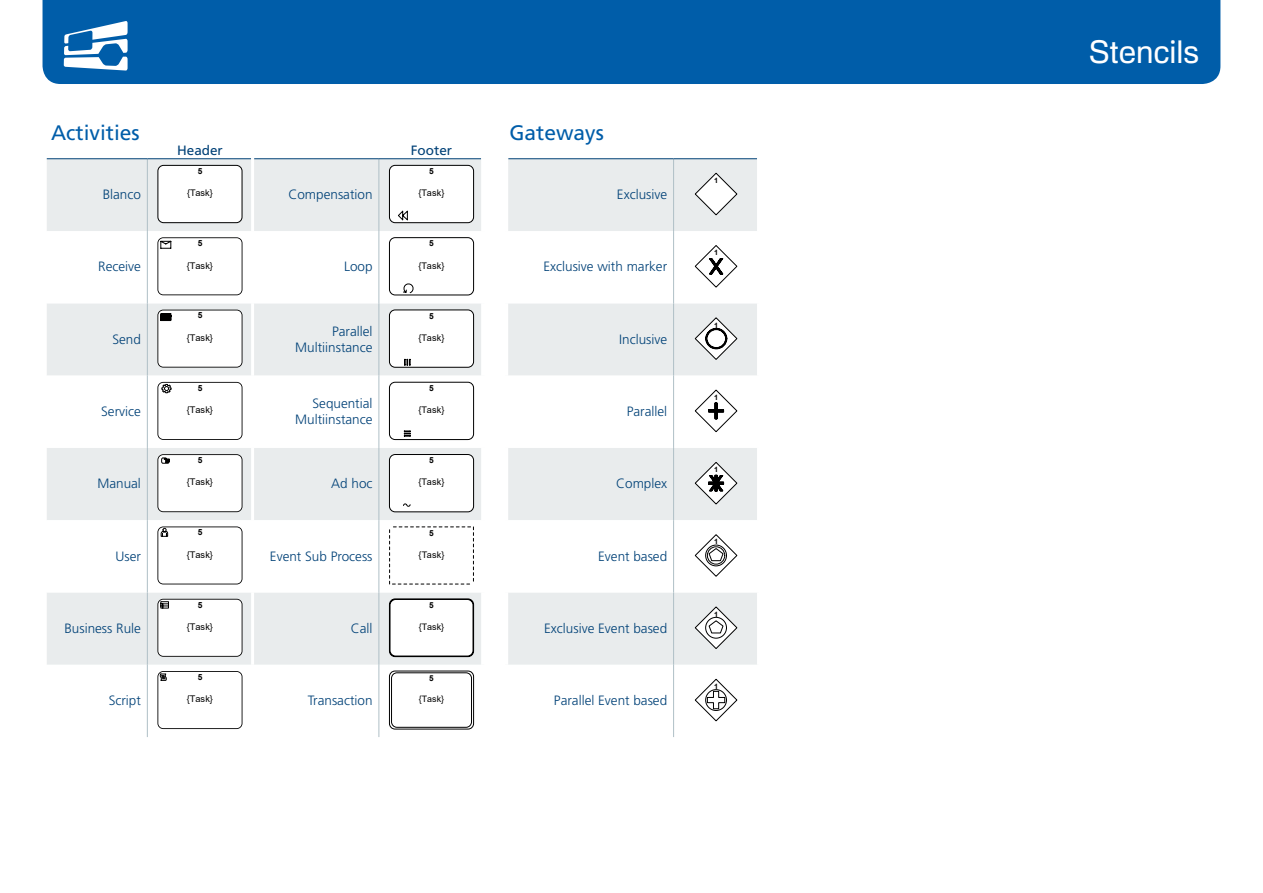
<style>
.page{position:relative;width:1263px;height:893px;background:#fff}
.page>*{position:absolute;margin:0;border:0;box-sizing:border-box;transform-origin:0 0}
.t1{font:31.5px "Foobar Pro";color:#fff}
.t2{font:21px "Frutiger LT Pro";color:#005da9}
.t3{font:300 13.5px/16.2px "Frutiger LT Pro";color:#004177;text-align:right}
.t4{font:13.5px "Frutiger LT Pro";color:#004177}
.t5{font:9.15px "Arial";color:#000}
.t6{font:9px "Arial";color:#000}
.t7{font:8.85px "Arial";color:#000}
.t8{font:700 8.4px "Arial";color:#000}
.t9{font:700 8.25px "Arial";color:#000}
.t10{font:700 8.1px "Arial";color:#000}
.t11{font:700 7.35px "Arial";color:#000}
</style>
<div class="page">
<div style="left:47px;top:159px;width:710px;height:72px;background:#e9eced"></div>
<svg style="left:47px;top:231px;width:710px;height:506px"></svg>
<hr style="left:147px;top:159px;width:1px;height:72px;background:#afbfc6">
<hr style="left:378px;top:159px;width:1px;height:72px;background:#afbfc6">
<hr style="left:673px;top:159px;width:1px;height:72px;background:#afbfc6">
<hr style="left:147px;top:231px;width:1px;height:72px;background:#afbfc6">
<hr style="left:378px;top:231px;width:1px;height:72px;background:#afbfc6">
<hr style="left:673px;top:231px;width:1px;height:72px;background:#afbfc6">
<hr style="left:147px;top:303px;width:1px;height:73px;background:#afbfc6">
<hr style="left:378px;top:303px;width:1px;height:73px;background:#afbfc6">
<hr style="left:673px;top:303px;width:1px;height:73px;background:#afbfc6">
<hr style="left:147px;top:376px;width:1px;height:72px;background:#afbfc6">
<hr style="left:378px;top:376px;width:1px;height:72px;background:#afbfc6">
<hr style="left:673px;top:376px;width:1px;height:72px;background:#afbfc6">
<hr style="left:147px;top:448px;width:1px;height:72px;background:#afbfc6">
<hr style="left:378px;top:448px;width:1px;height:72px;background:#afbfc6">
<hr style="left:673px;top:448px;width:1px;height:72px;background:#afbfc6">
<hr style="left:147px;top:520px;width:1px;height:72px;background:#afbfc6">
<hr style="left:378px;top:520px;width:1px;height:72px;background:#afbfc6">
<hr style="left:673px;top:520px;width:1px;height:72px;background:#afbfc6">
<hr style="left:147px;top:592px;width:1px;height:73px;background:#afbfc6">
<hr style="left:378px;top:592px;width:1px;height:73px;background:#afbfc6">
<hr style="left:673px;top:592px;width:1px;height:73px;background:#afbfc6">
<hr style="left:147px;top:665px;width:1px;height:72px;background:#afbfc6">
<hr style="left:378px;top:665px;width:1px;height:72px;background:#afbfc6">
<hr style="left:673px;top:665px;width:1px;height:72px;background:#afbfc6">
<hr style="left:47px;top:158px;width:100px;height:1px;background:#004177">
<hr style="left:147px;top:158px;width:104px;height:1px;background:#004177">
<hr style="left:254px;top:158px;width:125px;height:1px;background:#004177">
<hr style="left:379px;top:158px;width:102px;height:1px;background:#004177">
<hr style="left:508px;top:158px;width:166px;height:1px;background:#004177">
<hr style="left:674px;top:158px;width:83px;height:1px;background:#004177">
<hr style="left:251px;top:159px;width:3px;height:72px;background:#fff">
<hr style="left:251px;top:231px;width:3px;height:72px;background:#fff">
<hr style="left:251px;top:303px;width:3px;height:73px;background:#fff">
<hr style="left:251px;top:376px;width:3px;height:72px;background:#fff">
<hr style="left:251px;top:448px;width:3px;height:72px;background:#fff">
<hr style="left:251px;top:520px;width:3px;height:72px;background:#fff">
<hr style="left:251px;top:592px;width:3px;height:73px;background:#fff">
<hr style="left:251px;top:665px;width:3px;height:72px;background:#fff">
<div style="left:481px;top:159px;width:6px;height:72px;background:#fff"></div>
<div style="left:502px;top:159px;width:6px;height:72px;background:#fff"></div>
<div style="left:481px;top:231px;width:6px;height:72px;background:#fff"></div>
<div style="left:502px;top:231px;width:6px;height:72px;background:#fff"></div>
<div style="left:481px;top:303px;width:6px;height:73px;background:#fff"></div>
<div style="left:502px;top:303px;width:6px;height:73px;background:#fff"></div>
<div style="left:481px;top:376px;width:6px;height:72px;background:#fff"></div>
<div style="left:502px;top:376px;width:6px;height:72px;background:#fff"></div>
<div style="left:481px;top:448px;width:6px;height:72px;background:#fff"></div>
<div style="left:502px;top:448px;width:6px;height:72px;background:#fff"></div>
<div style="left:481px;top:520px;width:6px;height:72px;background:#fff"></div>
<div style="left:502px;top:520px;width:6px;height:72px;background:#fff"></div>
<div style="left:481px;top:592px;width:6px;height:73px;background:#fff"></div>
<div style="left:502px;top:592px;width:6px;height:73px;background:#fff"></div>
<div style="left:481px;top:665px;width:6px;height:72px;background:#fff"></div>
<div style="left:502px;top:665px;width:6px;height:72px;background:#fff"></div>
<div style="left:158px;top:165px;width:84px;height:58px;background:#fff;border-radius:6px"></div>
<div style="left:157px;top:165px;width:85px;height:58px;border:1px solid #000;border-radius:6px"></div>
<svg style="left:388px;top:164px;width:86px;height:60px"></svg>
<svg style="left:694px;top:172px;width:44px;height:44px"></svg>
<svg style="left:157px;top:237px;width:85px;height:58px"></svg>
<svg style="left:388px;top:237px;width:86px;height:59px"></svg>
<svg style="left:694px;top:244px;width:44px;height:44px"></svg>
<svg style="left:141px;top:310px;width:101px;height:58px"></svg>
<svg style="left:388px;top:309px;width:86px;height:59px"></svg>
<svg style="left:694px;top:316px;width:44px;height:45px"></svg>
<svg style="left:157px;top:382px;width:85px;height:58px"></svg>
<svg style="left:388px;top:381px;width:86px;height:59px"></svg>
<svg style="left:694px;top:389px;width:44px;height:44px"></svg>
<svg style="left:157px;top:454px;width:85px;height:58px"></svg>
<div style="left:389px;top:454px;width:85px;height:58px;background:#fff;border-radius:6px"></div>
<div style="left:389px;top:454px;width:85px;height:58px;border:1px solid #000;border-radius:6px"></div>
<svg style="left:403px;top:503px;width:8px;height:4px"></svg>
<svg style="left:694px;top:461px;width:44px;height:44px"></svg>
<svg style="left:157px;top:526px;width:85px;height:58px"></svg>
<svg style="left:389px;top:526px;width:85px;height:59px"></svg>
<svg style="left:694px;top:533px;width:44px;height:45px"></svg>
<svg style="left:157px;top:599px;width:85px;height:58px"></svg>
<svg style="left:388px;top:598px;width:86px;height:59px"></svg>
<svg style="left:694px;top:606px;width:44px;height:44px"></svg>
<svg style="left:157px;top:671px;width:85px;height:58px"></svg>
<svg style="left:388px;top:670px;width:86px;height:60px"></svg>
<svg style="left:694px;top:678px;width:44px;height:44px"></svg>
<div style="left:43px;top:0;width:1177px;height:84px;background:#005da9"></div>
<svg style="left:64px;top:21px;width:64px;height:50px"></svg>
<h2 class="t2" style="left:51px;top:121px;width:90px">Activities</h2>
<p class="t4" style="left:177px;top:142px;width:47px">Header</p>
<p class="t4" style="left:411px;top:142px;width:43px">Footer</p>
<p class="t8" style="left:198px;top:165px;width:6px">5</p>
<p class="t8" style="left:429px;top:165px;width:6px">5</p>
<p class="t3" style="left:103px;top:186px;width:40px">Blanco</p>
<p class="t5" style="left:187px;top:187px;width:27px">{Task}</p>
<p class="t3" style="left:288px;top:186px;width:86px">Compensation</p>
<p class="t5" style="left:419px;top:187px;width:27px">{Task}</p>
<p class="t8" style="left:198px;top:237px;width:6px">5</p>
<p class="t8" style="left:429px;top:237px;width:6px">5</p>
<p class="t3" style="left:98px;top:259px;width:44px">Receive</p>
<p class="t5" style="left:187px;top:259px;width:28px">{Task}</p>
<p class="t3" style="left:344px;top:259px;width:30px">Loop</p>
<p class="t5" style="left:419px;top:259px;width:27px">{Task}</p>
<p class="t8" style="left:198px;top:310px;width:6px">5</p>
<p class="t8" style="left:429px;top:310px;width:6px">5</p>
<p class="t3" style="left:112px;top:331px;width:30px">Send</p>
<p class="t5" style="left:187px;top:331px;width:28px">{Task}</p>
<p class="t3" style="left:295px;top:323px;width:79px">Parallel<br>Multiinstance</p>
<p class="t5" style="left:419px;top:331px;width:27px">{Task}</p>
<p class="t8" style="left:198px;top:382px;width:6px">5</p>
<p class="t8" style="left:429px;top:382px;width:6px">5</p>
<p class="t3" style="left:101px;top:403px;width:41px">Service</p>
<p class="t5" style="left:187px;top:404px;width:28px">{Task}</p>
<p class="t3" style="left:295px;top:395px;width:79px">Sequential<br>Multiinstance</p>
<p class="t5" style="left:419px;top:404px;width:27px">{Task}</p>
<p class="t8" style="left:198px;top:454px;width:6px">5</p>
<p class="t8" style="left:429px;top:454px;width:6px">5</p>
<p class="t3" style="left:97px;top:476px;width:45px">Manual</p>
<p class="t5" style="left:187px;top:476px;width:28px">{Task}</p>
<p class="t3" style="left:331px;top:476px;width:43px">Ad hoc</p>
<p class="t5" style="left:419px;top:476px;width:27px">{Task}</p>
<p class="t8" style="left:198px;top:526px;width:6px">5</p>
<p class="t9" style="left:429px;top:527px;width:6px">5</p>
<p class="t3" style="left:115px;top:548px;width:27px">User</p>
<p class="t5" style="left:187px;top:548px;width:28px">{Task}</p>
<p class="t3" style="left:270px;top:548px;width:104px">Event Sub Process</p>
<p class="t5" style="left:419px;top:548px;width:27px">{Task}</p>
<p class="t8" style="left:198px;top:599px;width:6px">5</p>
<p class="t9" style="left:429px;top:599px;width:6px">5</p>
<p class="t3" style="left:64px;top:620px;width:78px">Business Rule</p>
<p class="t5" style="left:187px;top:620px;width:28px">{Task}</p>
<p class="t3" style="left:351px;top:620px;width:23px">Call</p>
<p class="t6" style="left:419px;top:621px;width:27px">{Task}</p>
<p class="t8" style="left:198px;top:671px;width:6px">5</p>
<p class="t10" style="left:429px;top:672px;width:6px">5</p>
<p class="t3" style="left:109px;top:692px;width:34px">Script</p>
<p class="t5" style="left:187px;top:693px;width:28px">{Task}</p>
<p class="t3" style="left:308px;top:692px;width:66px">Transaction</p>
<p class="t7" style="left:419px;top:693px;width:27px">{Task}</p>
<h2 class="t2" style="left:509px;top:121px;width:96px">Gateways</h2>
<p class="t3" style="left:617px;top:186px;width:52px">Exclusive</p>
<p class="t3" style="left:543px;top:259px;width:125px">Exclusive with marker</p>
<p class="t3" style="left:619px;top:331px;width:49px">Inclusive</p>
<p class="t3" style="left:627px;top:403px;width:42px">Parallel</p>
<p class="t3" style="left:616px;top:476px;width:53px">Complex</p>
<p class="t3" style="left:598px;top:548px;width:71px">Event based</p>
<p class="t3" style="left:544px;top:620px;width:124px">Exclusive Event based</p>
<p class="t3" style="left:554px;top:692px;width:115px">Parallel Event based</p>
<p class="t11" style="left:714px;top:175px;width:6px">1</p>
<p class="t11" style="left:714px;top:248px;width:6px">1</p>
<p class="t11" style="left:714px;top:320px;width:6px">1</p>
<p class="t11" style="left:714px;top:392px;width:6px">1</p>
<p class="t11" style="left:714px;top:464px;width:6px">1</p>
<p class="t11" style="left:714px;top:537px;width:6px">1</p>
<p class="t11" style="left:714px;top:609px;width:6px">1</p>
<p class="t11" style="left:714px;top:681px;width:6px">1</p>
<h1 class="t1" style="left:1089px;top:33px;width:112px">Stencils</h1>
</div>
